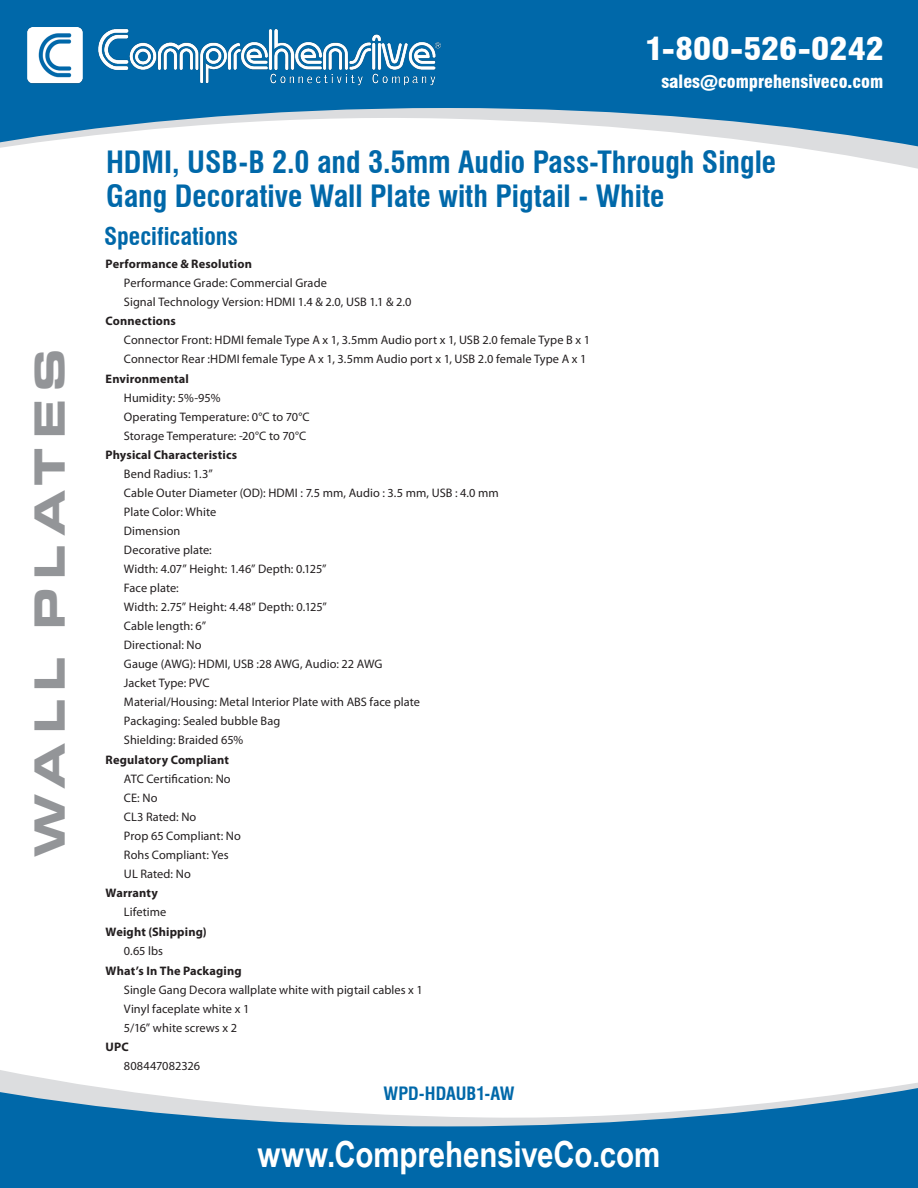
<style>
.page{position:relative;width:918px;height:1188px;background:#fff}
.page>*{position:absolute;margin:0;border:0;box-sizing:border-box;transform-origin:0 0}
.t1{font:45px "Eurostile T Blac Exte";letter-spacing:.175em;color:#939598}
.t2{font:700 36px "Arial Narrow";letter-spacing:-.005em;color:#fff}
.t3{font:900 condensed 30.45px "Swiss 721 BT";color:#fff;scale:1.11 1}
.t4{font:700 condensed 30px/34.5px "Swiss 721 BT";color:#0068a9}
.t5{font:700 condensed 24px "Swiss 721 BT";color:#0068a9}
.t6{font:700 condensed 18px "Swiss 721 BT";letter-spacing:-.005em;color:#0068a9}
.t7{font:900 condensed 17.85px "Swiss 721 BT";color:#fff}
.Product_Descriptio{font:12.3px "Myriad Pro";letter-spacing:.005em;color:#231f20}
.Product_Descriptio-2{font:700 12.3px "Myriad Pro";letter-spacing:.01em;color:#231f20}
</style>
<div class="page">
<svg style="left:0;top:1070px;width:918px;height:14px"></svg>
<svg style="left:814px;top:150px;width:104px;height:19px"></svg>
<svg style="left:0;top:0;width:918px;height:150px;fill:#0068a9"></svg>
<svg style="left:0;top:1084px;width:918px;height:104px;fill:#0068a9"></svg>
<img style="left:27px;top:27px;width:415px;height:59px">
<p class="t1" style="left:24px;top:858px;width:512px;rotate:-90deg">WALL PLATES</p>
<p class="t3" style="left:645px;top:31px;width:217px">1-800-526-0242</p>
<p class="t7" style="left:661px;top:70px;width:223px">sales@comprehensiveco.com</p>
<p class="t4" style="left:106px;top:145px;width:672px">HDMI, USB-B 2.0 and 3.5mm Audio Pass-Through Single<br>Gang Decorative Wall Plate with Pigtail - White</p>
<p class="t5" style="left:104px;top:222px;width:135px">Specifications</p>
<p class="Product_Descriptio-2" style="left:106px;top:255px;width:148px">Performance &amp; Resolution</p>
<p class="Product_Descriptio" style="left:124px;top:275px;width:204px">Performance Grade: Commercial Grade</p>
<p class="Product_Descriptio" style="left:124px;top:294px;width:289px">Signal Technology Version: HDMI 1.4 &amp; 2.0, USB 1.1 &amp; 2.0</p>
<p class="Product_Descriptio-2" style="left:106px;top:313px;width:72px">Connections</p>
<p class="Product_Descriptio" style="left:124px;top:332px;width:468px">Connector Front: HDMI female Type A x 1, 3.5mm Audio port x 1, USB 2.0 female Type B x 1</p>
<p class="Product_Descriptio" style="left:124px;top:351px;width:464px">Connector Rear :HDMI female Type A x 1, 3.5mm Audio port x 1, USB 2.0 female Type A x 1</p>
<p class="Product_Descriptio-2" style="left:106px;top:371px;width:85px">Environmental</p>
<p class="Product_Descriptio" style="left:124px;top:390px;width:98px">Humidity: 5%-95%</p>
<p class="Product_Descriptio" style="left:124px;top:409px;width:187px">Operating Temperature: 0°C to 70°C</p>
<p class="Product_Descriptio" style="left:124px;top:428px;width:184px">Storage Temperature: -20°C to 70°C</p>
<p class="Product_Descriptio-2" style="left:106px;top:447px;width:133px">Physical Characteristics</p>
<p class="Product_Descriptio" style="left:124px;top:467px;width:90px">Bend Radius: 1.3”</p>
<p class="Product_Descriptio" style="left:124px;top:486px;width:376px">Cable Outer Diameter (OD): HDMI : 7.5 mm, Audio : 3.5 mm, USB : 4.0 mm</p>
<p class="Product_Descriptio" style="left:124px;top:505px;width:94px">Plate Color: White</p>
<p class="Product_Descriptio" style="left:124px;top:524px;width:58px">Dimension</p>
<p class="Product_Descriptio" style="left:124px;top:543px;width:89px">Decorative plate:</p>
<p class="Product_Descriptio" style="left:124px;top:562px;width:204px">Width: 4.07” Height: 1.46” Depth: 0.125”</p>
<p class="Product_Descriptio" style="left:124px;top:581px;width:56px">Face plate:</p>
<p class="Product_Descriptio" style="left:124px;top:600px;width:205px">Width: 2.75” Height: 4.48” Depth: 0.125”</p>
<p class="Product_Descriptio" style="left:124px;top:619px;width:84px">Cable length: 6”</p>
<p class="Product_Descriptio" style="left:124px;top:638px;width:79px">Directional: No</p>
<p class="Product_Descriptio" style="left:124px;top:657px;width:260px">Gauge (AWG): HDMI, USB :28 AWG, Audio: 22 AWG</p>
<p class="Product_Descriptio" style="left:124px;top:676px;width:87px">Jacket Type: PVC</p>
<p class="Product_Descriptio" style="left:124px;top:695px;width:298px">Material/Housing: Metal Interior Plate with ABS face plate</p>
<p class="Product_Descriptio" style="left:124px;top:714px;width:158px">Packaging: Sealed bubble Bag</p>
<p class="Product_Descriptio" style="left:124px;top:733px;width:121px">Shielding: Braided 65%</p>
<p class="Product_Descriptio-2" style="left:106px;top:752px;width:125px">Regulatory Compliant</p>
<p class="Product_Descriptio" style="left:124px;top:771px;width:108px">ATC Certification: No</p>
<p class="Product_Descriptio" style="left:124px;top:790px;width:35px">CE: No</p>
<p class="Product_Descriptio" style="left:124px;top:809px;width:74px">CL3 Rated: No</p>
<p class="Product_Descriptio" style="left:124px;top:828px;width:118px">Prop 65 Compliant: No</p>
<p class="Product_Descriptio" style="left:124px;top:847px;width:106px">Rohs Compliant: Yes</p>
<p class="Product_Descriptio" style="left:124px;top:866px;width:68px">UL Rated: No</p>
<p class="Product_Descriptio-2" style="left:106px;top:885px;width:54px">Warranty</p>
<p class="Product_Descriptio" style="left:124px;top:905px;width:44px">Lifetime</p>
<p class="Product_Descriptio-2" style="left:106px;top:924px;width:103px">Weight (Shipping)</p>
<p class="Product_Descriptio" style="left:124px;top:943px;width:41px">0.65 lbs</p>
<p class="Product_Descriptio-2" style="left:106px;top:963px;width:138px">What’s In The Packaging</p>
<p class="Product_Descriptio" style="left:124px;top:982px;width:301px">Single Gang Decora wallplate white with pigtail cables x 1</p>
<p class="Product_Descriptio" style="left:124px;top:1001px;width:127px">Vinyl faceplate white x 1</p>
<p class="Product_Descriptio" style="left:124px;top:1020px;width:115px">5/16” white screws x 2</p>
<p class="Product_Descriptio-2" style="left:106px;top:1039px;width:25px">UPC</p>
<p class="Product_Descriptio" style="left:124px;top:1059px;width:78px">808447082326</p>
<p class="t6" style="left:383px;top:1083px;width:133px">WPD-HDAUB1-AW</p>
<p class="t2" style="left:257px;top:1127px;width:405px">www.ComprehensiveCo.com</p>
</div>
